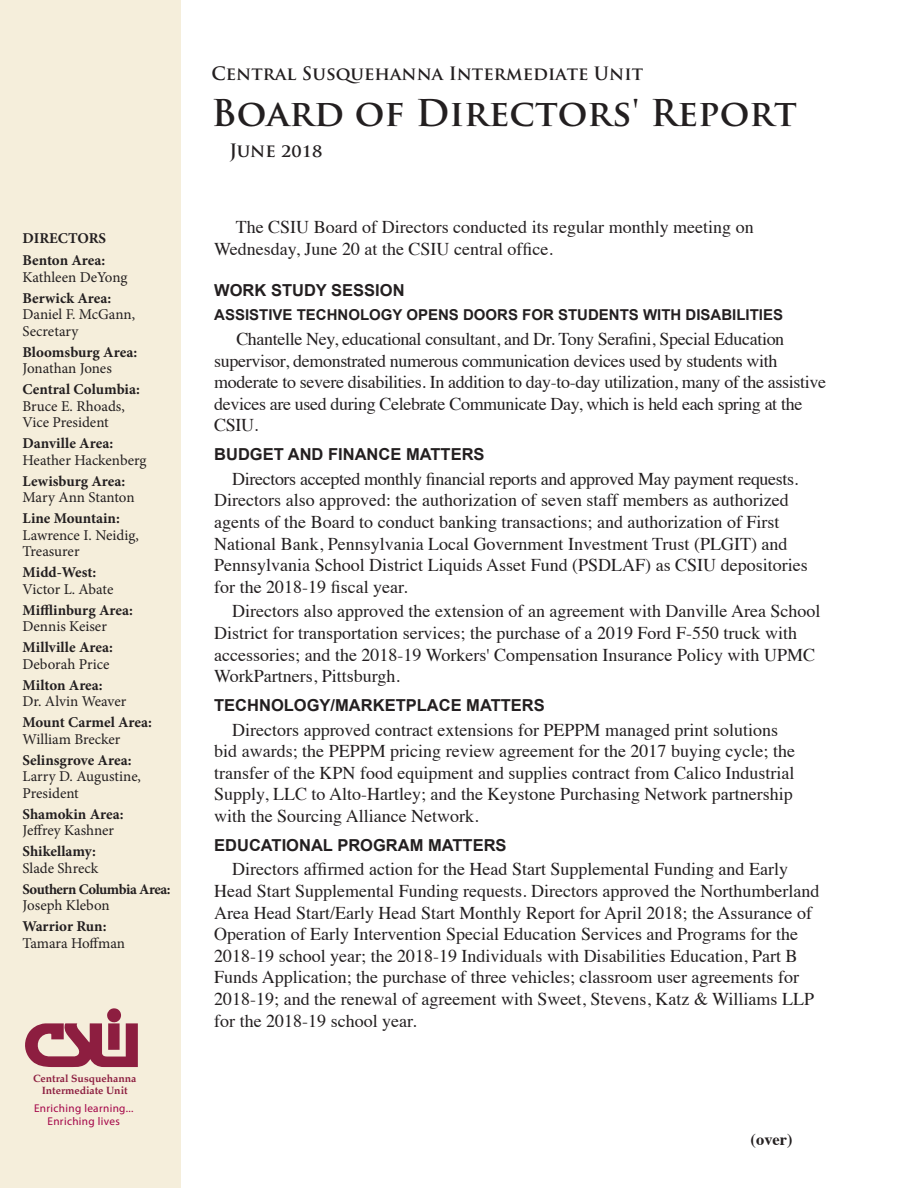
<style>
.page{position:relative;width:918px;height:1188px;background:#fff}
.page>*{position:absolute;margin:0;border:0;box-sizing:border-box;transform-origin:0 0}
.t1{font:700 36px "Trajan Pro";color:#231f20}
.Body_of_Item{font:18px/21.6px "Times";color:#231f20}
.Body_of_Item-2{font:18px/21.6px "Times";letter-spacing:-.02em;color:#231f20}
.Body_of_Item-3{font:700 18px "Trajan Pro";color:#231f20}
.Body_of_Item-4{font:700 16.5px "Arial";color:#231f20}
.t2{font:700 16.5px "Times";color:#231f20}
.t3{font:15px/16.5px "Minion Pro";color:#231f20}
.t4{font:700 15px "Minion Pro";color:#231f20}
.Body_of_Item-5{font:700 15px "Arial";color:#231f20}
.t5{font:700 14.7px "Minion Pro";letter-spacing:-.035em;color:#231f20}
.t6{font:11.25px "Myriad Pro";letter-spacing:.03em;color:#a30146}
.t7{font:700 10.5px/12.6px "Palatino";color:#8d1e40;text-align:center}
</style>
<div class="page">
<div style="left:0;top:0;width:180px;height:1188px;background:#f5eedb"></div>
<svg style="left:25px;top:1008px;width:113px;height:59px"></svg>
<p class="t4" style="left:22px;top:227px;width:85px">DIRECTORS</p>
<p class="t4" style="left:22px;top:250px;width:84px">Benton Area:</p>
<p class="t3" style="left:22px;top:269px;width:106px">Kathleen DeYong</p>
<p class="t4" style="left:22px;top:287px;width:90px">Berwick Area:</p>
<p class="t3" style="left:22px;top:306px;width:114px">Daniel F. McGann,</p>
<p class="t3" style="left:22px;top:323px;width:57px">Secretary</p>
<p class="t4" style="left:22px;top:341px;width:116px">Bloomsburg Area:</p>
<p class="t3" style="left:22px;top:360px;width:91px">Jonathan Jones</p>
<p class="t4" style="left:22px;top:379px;width:119px">Central Columbia:</p>
<p class="t3" style="left:22px;top:398px;width:104px">Bruce E. Rhoads,</p>
<p class="t3" style="left:22px;top:414px;width:88px">Vice President</p>
<p class="t4" style="left:22px;top:433px;width:92px">Danville Area:</p>
<p class="t3" style="left:22px;top:452px;width:126px">Heather Hackenberg</p>
<p class="t4" style="left:22px;top:470px;width:104px">Lewisburg Area:</p>
<p class="t3" style="left:22px;top:489px;width:114px">Mary Ann Stanton</p>
<p class="t4" style="left:22px;top:508px;width:99px">Line Mountain:</p>
<p class="t3" style="left:22px;top:527px;width:118px">Lawrence I. Neidig,<br>Treasurer</p>
<p class="t4" style="left:22px;top:562px;width:75px">Midd-West:</p>
<p class="t3" style="left:22px;top:581px;width:92px">Victor L. Abate</p>
<p class="t4" style="left:22px;top:599px;width:112px">Mifflinburg Area:</p>
<p class="t3" style="left:22px;top:618px;width:86px">Dennis Keiser</p>
<p class="t4" style="left:22px;top:637px;width:92px">Millville Area:</p>
<p class="t3" style="left:22px;top:656px;width:89px">Deborah Price</p>
<p class="t4" style="left:22px;top:674px;width:82px">Milton Area:</p>
<p class="t3" style="left:22px;top:693px;width:105px">Dr. Alvin Weaver</p>
<p class="t4" style="left:22px;top:712px;width:131px">Mount Carmel Area:</p>
<p class="t3" style="left:22px;top:731px;width:99px">William Brecker</p>
<p class="t4" style="left:22px;top:749px;width:110px">Selinsgrove Area:</p>
<p class="t3" style="left:22px;top:768px;width:120px">Larry D. Augustine,</p>
<p class="t3" style="left:22px;top:785px;width:58px">President</p>
<p class="t4" style="left:22px;top:803px;width:103px">Shamokin Area:</p>
<p class="t3" style="left:22px;top:822px;width:93px">Jeffrey Kashner</p>
<p class="t4" style="left:22px;top:841px;width:75px">Shikellamy:</p>
<p class="t3" style="left:22px;top:860px;width:77px">Slade Shreck</p>
<p class="t5" style="left:22px;top:879px;width:150px">Southern Columbia Area:</p>
<p class="t3" style="left:22px;top:897px;width:89px">Joseph Klebon</p>
<p class="t4" style="left:22px;top:916px;width:85px">Warrior Run:</p>
<p class="t3" style="left:22px;top:935px;width:104px">Tamara Hoffman</p>
<p class="t7" style="left:33px;top:1072px;width:105px">Central Susquehanna<br>Intermediate Unit</p>
<p class="t6" style="left:34px;top:1101px;width:101px">Enriching learning...</p>
<p class="t6" style="left:48px;top:1115px;width:74px">Enriching lives</p>
<p class="Body_of_Item-3" style="left:212px;top:62px;width:433px">Central Susquehanna Intermediate Unit</p>
<p class="t1" style="left:212px;top:91px;width:587px">Board of Directors' Report</p>
<p class="Body_of_Item-3" style="left:230px;top:139px;width:94px">June 2018</p>
<p class="Body_of_Item" style="left:214px;top:215px;width:541px;text-indent:22px">The CSIU Board of Directors conducted its regular monthly meeting on<br>Wednesday, June 20 at the CSIU central office.</p>
<p class="Body_of_Item-4" style="left:214px;top:279px;width:192px">WORK STUDY SESSION</p>
<p class="Body_of_Item-5" style="left:214px;top:305px;width:570px">ASSISTIVE TECHNOLOGY OPENS DOORS FOR STUDENTS WITH DISABILITIES</p>
<p class="Body_of_Item-2" style="left:214px;top:327px;width:613px;text-indent:22px">Chantelle Ney, educational consultant, and Dr. Tony Serafini, Special Education supervisor, demonstrated numerous communication devices used by students with moderate to severe disabilities. In addition to day-to-day utilization, many of the assistive devices are used during Celebrate Communicate Day, which is held each spring at the CSIU.</p>
<p class="Body_of_Item-4" style="left:214px;top:444px;width:272px">BUDGET AND FINANCE MATTERS</p>
<p class="Body_of_Item" style="left:214px;top:466px;width:595px;text-indent:18px">Directors accepted monthly financial reports and approved May payment requests.<br>Directors also approved: the authorization of seven staff members as authorized agents of the Board to conduct banking transactions; and authorization of First National Bank, Pennsylvania Local Government Investment Trust (PLGIT) and Pennsylvania School District Liquids Asset Fund (PSDLAF) as CSIU depositories for the 2018-19 fiscal year.</p>
<p class="Body_of_Item" style="left:214px;top:599px;width:608px;text-indent:18px">Directors also approved the extension of an agreement with Danville Area School District for transportation services; the purchase of a 2019 Ford F-550 truck with accessories; and the 2018-19 Workers' Compensation Insurance Policy with UPMC WorkPartners, Pittsburgh.</p>
<p class="Body_of_Item-4" style="left:214px;top:694px;width:332px">TECHNOLOGY/MARKETPLACE MATTERS</p>
<p class="Body_of_Item" style="left:214px;top:717px;width:582px;text-indent:18px">Directors approved contract extensions for PEPPM managed print solutions bid awards; the PEPPM pricing review agreement for the 2017 buying cycle; the transfer of the KPN food equipment and supplies contract from Calico Industrial Supply, LLC to Alto-Hartley; and the Keystone Purchasing Network partnership with the Sourcing Alliance Network.</p>
<p class="Body_of_Item-4" style="left:214px;top:834px;width:294px">EDUCATIONAL PROGRAM MATTERS</p>
<p class="Body_of_Item" style="left:214px;top:857px;width:607px;text-indent:18px">Directors affirmed action for the Head Start Supplemental Funding and Early Head Start Supplemental Funding requests. Directors approved the Northumberland Area Head Start/Early Head Start Monthly Report for April 2018; the Assurance of Operation of Early Intervention Special Education Services and Programs for the 2018-19 school year; the 2018-19 Individuals with Disabilities Education, Part B Funds Application; the purchase of three vehicles; classroom user agreements for 2018-19; and the renewal of agreement with Sweet, Stevens, Katz &amp; Williams LLP for the 2018-19 school year.</p>
<p class="t2" style="left:751px;top:1123px;width:44px">(over)</p>
</div>
